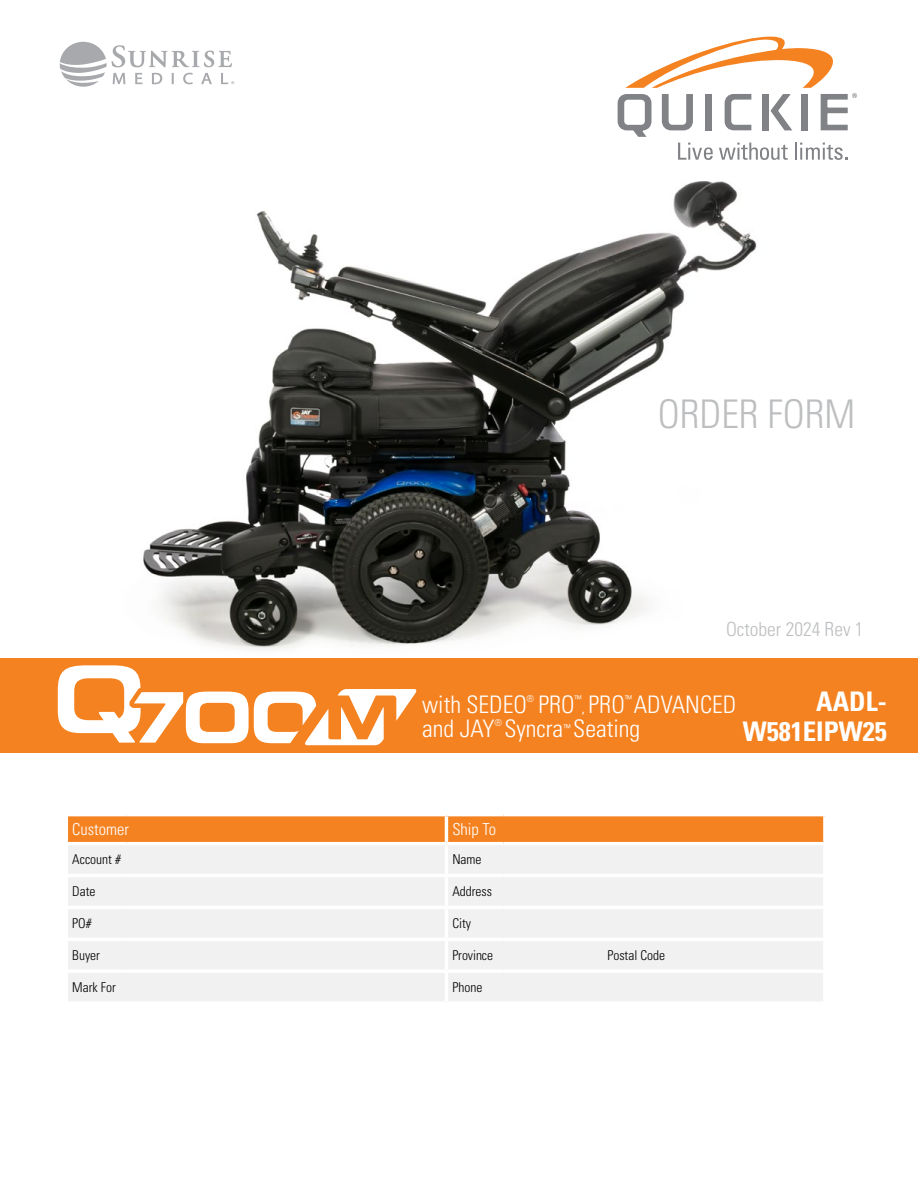
<style>
.page{position:relative;width:918px;height:1188px;background:#fff}
.page>*{position:absolute;margin:0;border:0;box-sizing:border-box;transform-origin:0 0}
.t1{font:300 condensed 39.45px "Univers LT Std";color:#bcbec0}
.t2{font:700 condensed 27px/30px "Univers LT Std";color:#fff;text-align:right}
.t3{font:300 condensed 24.15px "Univers LT Std";color:#fff}
.t4{font:300 condensed 19.5px "Univers LT Std";color:#bcbec0}
.t5{font:300 condensed 16.5px "Univers LT Std";color:#fff}
.t6{font:300 condensed 13.5px "Univers LT Std";color:#000}
.t7{font:300 condensed 9.6px "Univers LT Std";color:#fff}
.s1{font-size:15.9px}
</style>
<div class="page">
<img style="left:81px;top:109px;width:708px;height:550px">
<svg style="left:60px;top:42px;width:174px;height:45px"></svg>
<div style="left:0;top:659px;width:918px;height:94px;background:#f58220"></div>
<svg style="left:58px;top:665px;width:359px;height:80px"></svg>
<svg style="left:68px;top:816px;width:755px;height:26px;background:#f58424"></svg>
<div style="left:68px;top:845px;width:755px;height:156px;background:#f1f1f2"></div>
<svg style="left:823px;top:816px;width:2px;height:26px"></svg>
<hr style="left:445px;top:816px;width:3px;height:26px;background:#fff">
<hr style="left:503px;top:874px;width:324px;height:3px;background:#fff">
<hr style="left:503px;top:906px;width:324px;height:3px;background:#fff">
<hr style="left:503px;top:938px;width:324px;height:3px;background:#fff">
<hr style="left:503px;top:969px;width:324px;height:4px;background:#fff">
<hr style="left:68px;top:874px;width:58px;height:3px;background:#fff">
<hr style="left:126px;top:874px;width:320px;height:3px;background:#fff">
<hr style="left:446px;top:874px;width:57px;height:3px;background:#fff">
<hr style="left:68px;top:906px;width:58px;height:3px;background:#fff">
<hr style="left:126px;top:906px;width:320px;height:3px;background:#fff">
<hr style="left:446px;top:906px;width:57px;height:3px;background:#fff">
<hr style="left:68px;top:938px;width:58px;height:3px;background:#fff">
<hr style="left:126px;top:938px;width:320px;height:3px;background:#fff">
<hr style="left:446px;top:938px;width:57px;height:3px;background:#fff">
<hr style="left:68px;top:969px;width:58px;height:4px;background:#fff">
<hr style="left:126px;top:969px;width:320px;height:4px;background:#fff">
<hr style="left:446px;top:969px;width:57px;height:4px;background:#fff">
<hr style="left:445px;top:845px;width:3px;height:29px;background:#fff">
<hr style="left:445px;top:877px;width:3px;height:29px;background:#fff">
<hr style="left:445px;top:909px;width:3px;height:29px;background:#fff">
<hr style="left:445px;top:941px;width:3px;height:28px;background:#fff">
<hr style="left:445px;top:973px;width:3px;height:28px;background:#fff">
<svg style="left:618px;top:36px;width:239px;height:101px"></svg>
<svg style="left:678px;top:143px;width:35px;height:17px"></svg>
<svg style="left:719px;top:143px;width:69px;height:17px"></svg>
<svg style="left:795px;top:143px;width:52px;height:17px"></svg>
<h1 class="t1" style="left:658px;top:390px;width:199px">ORDER FORM</h1>
<h3 class="t4" style="left:726px;top:618px;width:139px">October 2024 Rev 1</h3>
<h2 class="t2" style="left:743px;top:686px;width:145px">AADL-<br>W581EIPW25</h2>
<h3 class="t3" style="left:422px;top:690px;width:316px">with SEDEO<sup>®</sup> PRO <span class="s1">,</span> PRO ADVANCED</h3>
<p class="t7" style="left:575px;top:693px;width:8px">™</p>
<p class="t7" style="left:625px;top:693px;width:8px">™</p>
<h3 class="t3" style="left:422px;top:714px;width:220px">and JAY<sup>®</sup> Syncra Seating</h3>
<p class="t7" style="left:563px;top:722px;width:8px">™</p>
<p class="t5" style="left:72px;top:819px;width:58px">Customer</p>
<p class="t5" style="left:452px;top:819px;width:45px">Ship To</p>
<p class="t6" style="left:72px;top:852px;width:50px">Account #</p>
<p class="t6" style="left:452px;top:852px;width:31px">Name</p>
<p class="t6" style="left:72px;top:883px;width:25px">Date</p>
<p class="t6" style="left:452px;top:883px;width:41px">Address</p>
<p class="t6" style="left:72px;top:915px;width:21px">PO#</p>
<p class="t6" style="left:452px;top:915px;width:20px">City</p>
<p class="t6" style="left:72px;top:947px;width:29px">Buyer</p>
<p class="t6" style="left:452px;top:947px;width:42px">Province</p>
<p class="t6" style="left:607px;top:948px;width:59px">Postal Code</p>
<p class="t6" style="left:72px;top:979px;width:45px">Mark For</p>
<p class="t6" style="left:452px;top:979px;width:31px">Phone</p>
</div>
